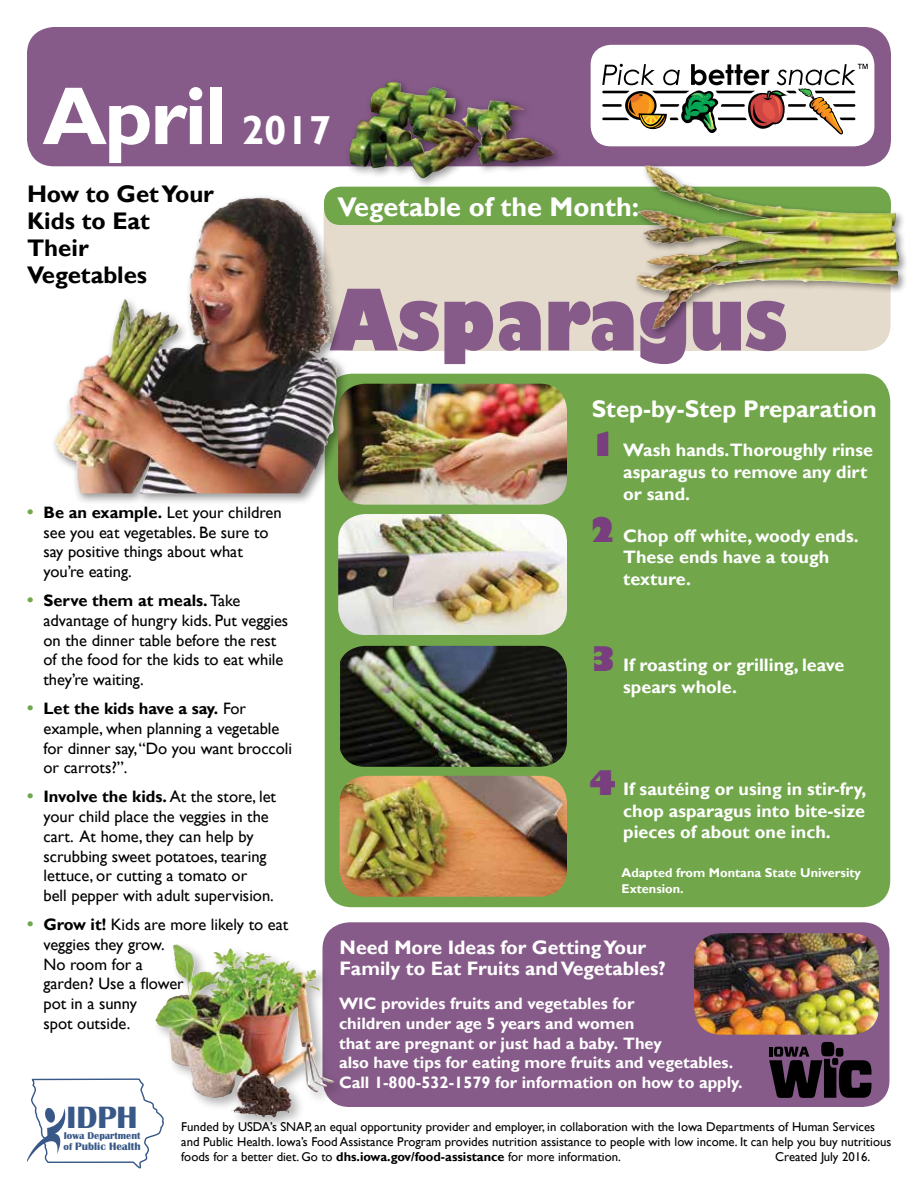
<style>
.page{position:relative;width:918px;height:1188px;background:#fff}
.page>*{position:absolute;margin:0;border:0;box-sizing:border-box;transform-origin:0 0}
.t1{font:800 82.8px "Gill Sans";color:#875b89;scale:.83 1}
.t2{font:700 82.5px "Gill Sans";letter-spacing:-.03em;color:#fff}
.t3{font:700 31.95px "Britannic";color:#385888}
.t4{font:700 27px "Gill Sans";color:#fff}
.t5{font:700 24px/27px "Gill Sans";color:#000}
.t6{font:700 24px "Gill Sans";color:#fff}
.t7{font:700 19.5px/21px "Gill Sans";color:#fff}
.t8{font:700 18px/21.6px "Gill Sans";color:#fff}
.t9{font:16.5px/19.8px "Gill Sans";color:#000}
.t10{font:700 16.5px/19.8px "Gill Sans";color:#fff}
.t11{font:12.75px/15px "Gill Sans";color:#000}
.t12{font:700 12.75px/15.3px "Gill Sans";color:#fff}
.t13{font:700 11.1px "Britannic";color:#385888}
.t14{font:700 10.2px "Britannic";color:#385888}
.s1{font-size:40.5px}
.s2{font-weight:700;font-size:18px;color:#71a64b}
.s3{font-weight:700}
.s4{font-weight:800;font-size:33px;color:#783e7e}
.s5{font-size:10.2px}
</style>
<div class="page">
<div style="left:325px;top:374px;width:565px;height:533px;background:#71a64b;border-radius:27px"></div>
<div style="left:324px;top:188px;width:567px;height:163px;background:#e5dbcc;border-radius:27px"></div>
<div style="left:324px;top:187px;width:567px;height:38px;background:#71a64b;border-radius:16px"></div>
<div style="left:27px;top:27px;width:864px;height:139px;background:#875b89;border-radius:27px"></div>
<div style="left:591px;top:45px;width:283px;height:101px;background:#fff;border-radius:20px"></div>
<svg style="left:602px;top:64px;width:266px;height:71px"></svg>
<div style="left:322px;top:922px;width:568px;height:185px;background:#875b89;border-radius:27px"></div>
<svg style="left:27px;top:1078px;width:134px;height:90px"></svg>
<div style="left:345px;top:78px;width:219px;height:111px;background:#000;opacity:.43"></div>
<img style="left:349px;top:82px;width:131px;height:97px">
<div style="left:821px;top:1042px;width:13px;height:14px;background:#000;border-radius:5px"></div>
<svg style="left:769px;top:1047px;width:103px;height:51px"></svg>
<div style="left:634px;top:162px;width:275px;height:176px;background:#000;opacity:.42"></div>
<img style="left:638px;top:166px;width:131px;height:68px">
<img style="left:349px;top:384px;width:218px;height:121px">
<img style="left:340px;top:646px;width:227px;height:121px">
<img style="left:338px;top:514px;width:229px;height:121px">
<img style="left:340px;top:776px;width:227px;height:121px">
<div style="left:51px;top:193px;width:298px;height:312px;background:#000;opacity:.42"></div>
<img style="left:189px;top:198px;width:74px;height:146px">
<img style="left:694px;top:933px;width:185px;height:102px">
<div style="left:152px;top:941px;width:195px;height:190px;background:#000;opacity:.3"></div>
<img style="left:155px;top:944px;width:79px;height:155px">
<h2 class="t2" style="left:43px;top:67px;width:290px">April <span class="s1">2017</span></h2>
<h3 class="t5" style="left:27px;top:182px;width:189px">How to Get Your<br>Kids to Eat<br>Their<br>Vegetables</h3>
<p class="t9" style="left:44px;top:503px;width:240px;text-indent:-17px"><span class="s2">•</span> <span class="s3">Be an example.</span> Let your children see you eat vegetables. Be sure to say positive things about what you’re eating.</p>
<p class="t9" style="left:44px;top:591px;width:246px;text-indent:-17px"><span class="s2">•</span> <span class="s3">Serve them at meals.</span> Take advantage of hungry kids. Put veggies on the dinner table before the rest of the food for the kids to eat while they’re waiting.</p>
<p class="t9" style="left:44px;top:699px;width:250px;text-indent:-17px"><span class="s2">•</span> <span class="s3">Let the kids have a say.</span> For example, when planning a vegetable for dinner say, “Do you want broccoli or carrots?”.</p>
<p class="t9" style="left:44px;top:787px;width:234px;text-indent:-17px"><span class="s2">•</span> <span class="s3">Involve the kids.</span> At the store, let your child place the veggies in the cart. At home, they can help by scrubbing sweet potatoes, tearing lettuce, or cutting a tomato or<br>bell pepper with adult supervision.</p>
<p class="t9" style="left:44px;top:915px;width:246px;text-indent:-17px"><span class="s2">•</span> <span class="s3">Grow it!</span> Kids are more likely to eat veggies they grow.<br>No room for a<br>garden? Use a flower<br>pot in a sunny<br>spot outside.</p>
<h3 class="t4" style="left:338px;top:191px;width:303px">Vegetable of the Month:</h3>
<h1 class="t1" style="left:330px;top:268px;width:553px">Asparagus</h1>
<h3 class="t6" style="left:592px;top:394px;width:287px">Step-by-Step Preparation</h3>
<p class="t8" style="left:623px;top:440px;width:251px;text-indent:-34px"><span class="s4">1</span> Wash hands.Thoroughly rinse asparagus to remove any dirt or sand.</p>
<p class="t8" style="left:623px;top:525px;width:237px;text-indent:-34px"><span class="s4">2</span> Chop off white, woody ends.<br>These ends have a tough texture.</p>
<p class="t8" style="left:623px;top:655px;width:223px;text-indent:-35px"><span class="s4">3</span> If roasting or grilling, leave spears whole.</p>
<p class="t8" style="left:623px;top:779px;width:245px;text-align:justify;text-indent:-35px"><span class="s4">4</span> If sautéing or using in stir-fry, chop asparagus into bite-size pieces of about one inch.</p>
<p class="t12" style="left:622px;top:866px;width:241px">Adapted from Montana State University<br>Extension.</p>
<p class="t7" style="left:340px;top:937px;width:328px">Need More Ideas for GettingYour<br>Family to Eat Fruits and Vegetables?</p>
<p class="t10" style="left:339px;top:994px;width:405px">WIC provides fruits and vegetables for<br>children under age 5 years and women<br>that are pregnant or just had a baby. They<br>also have tips for eating more fruits and vegetables.<br>Call 1-800-532-1579 for information on how to apply.</p>
<h3 class="t3" style="left:67px;top:1099px;width:72px">IDPH</h3>
<p class="t14" style="left:64px;top:1130px;width:78px">Iowa Department</p>
<p class="t13" style="left:63px;top:1140px;width:79px"><span class="s5">of</span> Public Health</p>
<p class="t11" style="left:181px;top:1119px;width:712px">Funded by USDA’s SNAP, an equal opportunity provider and employer, in collaboration with the Iowa Departments of Human Services and Public Health. Iowa’s Food Assistance Program provides nutrition assistance to people with low income. It can help you buy nutritious foods for a better diet. Go to <span class="s3">dhs.iowa.gov/food-assistance</span> for more information.</p>
<p class="t11" style="left:775px;top:1149px;width:97px">Created July 2016.</p>
</div>
